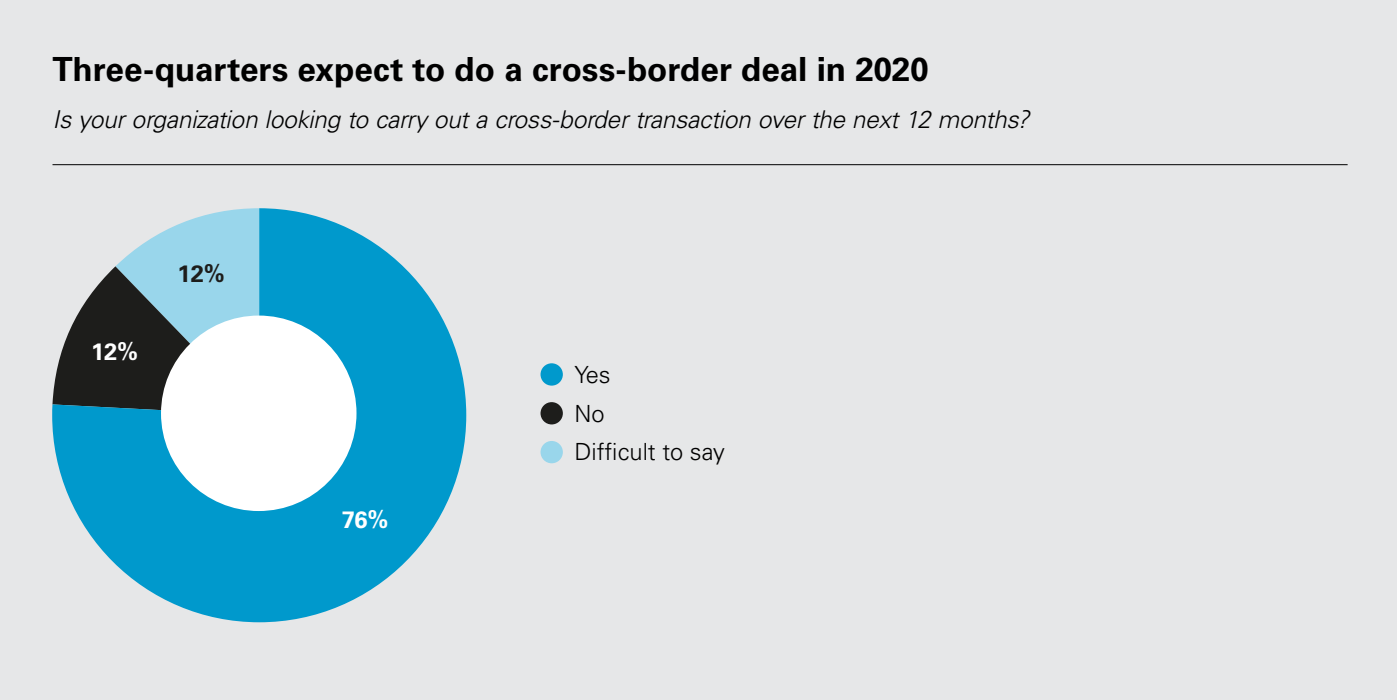
<style>
.page{position:relative;width:1397px;height:700px;background:#e6e7e8}
.page>*{position:absolute;margin:0;border:0;box-sizing:border-box;transform-origin:0 0}
.t1{font:700 33.25px "Univers LT Pro 65";letter-spacing:-.005em;color:#000}
.t2{font:italic 300 24.5px "Univers LT Pro 45";letter-spacing:-.01em;color:#000}
.t3{font:300 23.62px/38.8px "Univers LT Pro 45";color:#000}
.t4{font:700 23.62px "Univers LT Pro 65";color:#fff}
.t5{font:700 23.62px "Univers LT Pro 65";color:#1d1d1b}
</style>
<div class="page">
<svg style="left:52px;top:208px;width:414px;height:414px;fill:#09c"></svg>
<div style="left:161px;top:316px;width:195px;height:195px;background:#fff;border-radius:50%"></div>
<div style="left:540px;top:363px;width:23px;height:23px;background:#09c;border-radius:50%"></div>
<div style="left:540px;top:402px;width:23px;height:22px;background:#1d1d1b;border-radius:50%"></div>
<div style="left:540px;top:441px;width:23px;height:22px;background:#99d6eb;border-radius:50%"></div>
<hr style="left:52px;top:164px;width:1296px;height:1px;background:#000">
<h1 class="t1" style="left:52px;top:50px;width:878px">Three-quarters expect to do a cross-border deal in 2020</h1>
<p class="t2" style="left:52px;top:104px;width:978px">Is your organization looking to carry out a cross-border transaction over the next 12 months?</p>
<p class="t4" style="left:91px;top:338px;width:49px">12%</p>
<p class="t5" style="left:178px;top:260px;width:49px">12%</p>
<p class="t4" style="left:342px;top:505px;width:48px">76%</p>
<p class="t3" style="left:574px;top:355px;width:152px">Yes<br>No<br>Difficult to say</p>
</div>
